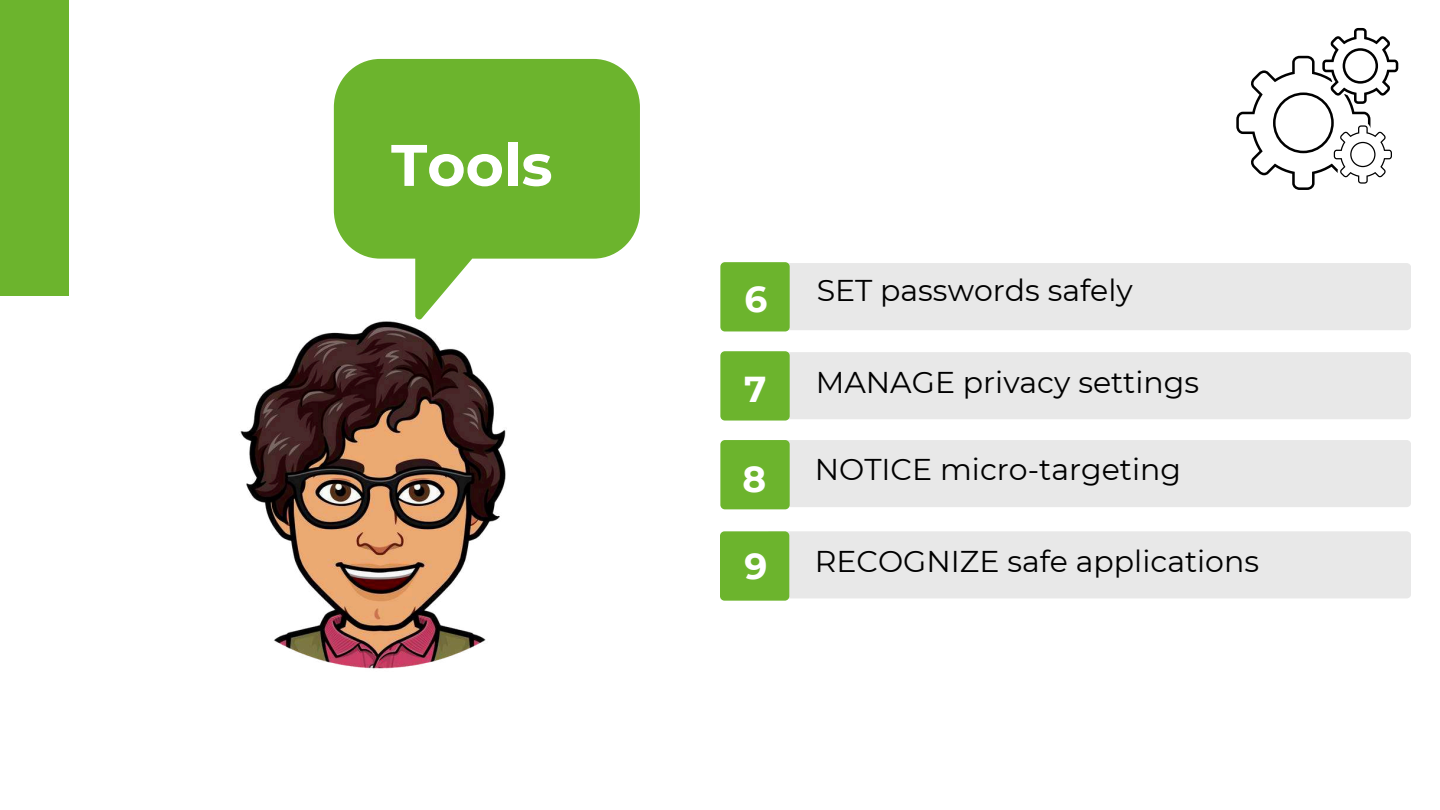
<style>
.page{position:relative;width:1440px;height:810px;background:#fff}
.page>*{position:absolute;margin:0;border:0;box-sizing:border-box;transform-origin:0 0}
.t1{font:700 72px "Montserrat";color:#fff}
.t2{font:700 58.5px "Montserrat";color:#fff}
.t3{font:700 36px "Montserrat";color:#fff}
.t4{font:30px "Montserrat";color:#000}
</style>
<div class="page">
<div style="left:765px;top:263px;width:646px;height:67px;background:#e8e8e8;border-radius:4px"></div>
<div style="left:765px;top:352px;width:646px;height:67px;background:#e8e8e8;border-radius:4px"></div>
<div style="left:765px;top:440px;width:646px;height:67px;background:#e8e8e8;border-radius:4px"></div>
<div style="left:720px;top:262px;width:70px;height:69px;background:#6cb42d;border-radius:5px"></div>
<div style="left:720px;top:351px;width:70px;height:70px;background:#6cb42d;border-radius:5px"></div>
<div style="left:720px;top:440px;width:70px;height:69px;background:#6cb42d;border-radius:5px"></div>
<div style="left:0;top:0;width:69px;height:296px;background:#6cb42d"></div>
<div style="left:765px;top:531px;width:646px;height:67px;background:#e8e8e8;border-radius:4px"></div>
<div style="left:720px;top:531px;width:69px;height:70px;background:#6cb42d;border-radius:5px"></div>
<img style="left:240px;top:321px;width:266px;height:348px">
<svg style="left:1236px;top:28px;width:162px;height:162px"></svg>
<svg style="left:334px;top:59px;width:306px;height:261px;fill:#6cb42d"></svg>
<h1 class="t1" style="left:420px;top:107px;width:200px">Tools</h1>
<h2 class="t2" style="left:391px;top:129px;width:163px">Tools</h2>
<p class="t3" style="left:744px;top:277px;width:24px">6</p>
<p class="t3" style="left:744px;top:367px;width:24px">7</p>
<p class="t3" style="left:743px;top:457px;width:25px">8</p>
<p class="t4" style="left:817px;top:272px;width:318px">SET passwords safely</p>
<p class="t4" style="left:816px;top:364px;width:385px">MANAGE privacy settings</p>
<p class="t4" style="left:815px;top:451px;width:368px">NOTICE micro-targeting</p>
<p class="t3" style="left:744px;top:544px;width:24px">9</p>
<p class="t4" style="left:815px;top:543px;width:446px">RECOGNIZE safe applications</p>
</div>
